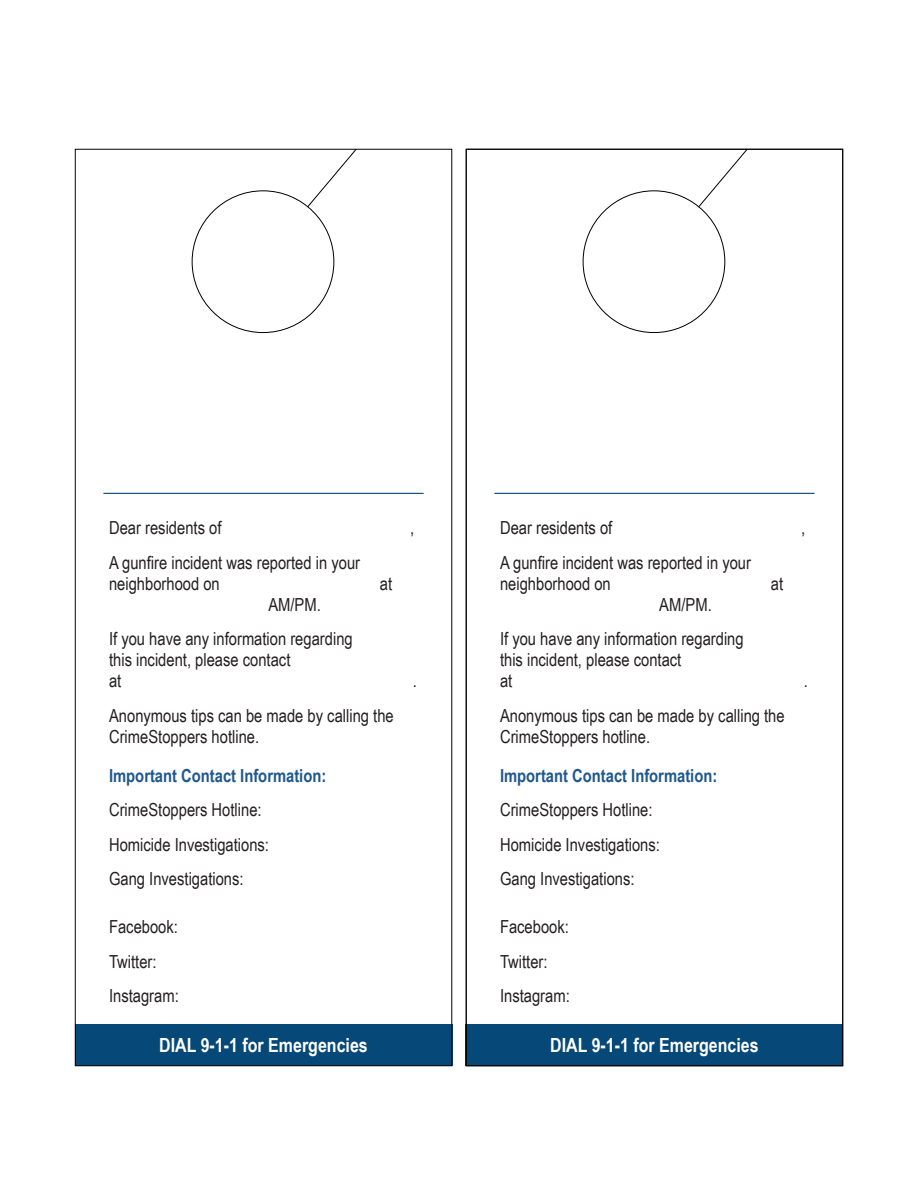
<style>
.page{position:relative;width:918px;height:1188px;background:#fff}
.page>*{position:absolute;margin:0;border:0;box-sizing:border-box;transform-origin:0 0}
.t1{font:700 19.5px "Arial Narrow";color:#fff}
.t2{font:18px/21px "Arial Narrow";color:#231f20}
.t3{font:700 18px "Arial Narrow";color:#1f588d}
</style>
<div class="page">
<div style="left:75px;top:1024px;width:377px;height:42px;background:#064979"></div>
<div style="left:466px;top:1024px;width:377px;height:42px;background:#064979"></div>
<svg style="left:307px;top:148px;width:50px;height:60px"></svg>
<svg style="left:698px;top:148px;width:50px;height:60px"></svg>
<hr style="left:103px;top:493px;width:321px;height:1px;background:#064979">
<hr style="left:494px;top:493px;width:321px;height:1px;background:#064979">
<p class="t2" style="left:109px;top:517px;width:114px">Dear residents of</p>
<p class="t2" style="left:410px;top:517px;width:6px">,</p>
<p class="t2" style="left:500px;top:517px;width:114px">Dear residents of</p>
<p class="t2" style="left:109px;top:551px;width:253px">A gunfire incident was reported in your neighborhood on</p>
<p class="t2" style="left:380px;top:572px;width:14px">at</p>
<p class="t2" style="left:500px;top:551px;width:253px">A gunfire incident was reported in your neighborhood on</p>
<p class="t2" style="left:771px;top:572px;width:14px">at</p>
<p class="t2" style="left:268px;top:593px;width:54px">AM/PM.</p>
<p class="t2" style="left:109px;top:628px;width:245px">If you have any information regarding this incident, please contact<br>at</p>
<p class="t2" style="left:413px;top:670px;width:6px">.</p>
<p class="t2" style="left:659px;top:593px;width:54px">AM/PM.</p>
<p class="t2" style="left:500px;top:628px;width:245px">If you have any information regarding this incident, please contact<br>at</p>
<p class="t2" style="left:109px;top:704px;width:286px">Anonymous tips can be made by calling the<br>CrimeStoppers hotline.</p>
<p class="t3" style="left:109px;top:762px;width:219px">Important Contact Information:</p>
<p class="t2" style="left:109px;top:799px;width:154px">CrimeStoppers Hotline:</p>
<p class="t2" style="left:109px;top:833px;width:161px">Homicide Investigations:</p>
<p class="t2" style="left:109px;top:868px;width:136px">Gang Investigations:</p>
<p class="t2" style="left:109px;top:916px;width:70px">Facebook:</p>
<p class="t2" style="left:109px;top:950px;width:49px">Twitter:</p>
<p class="t2" style="left:109px;top:985px;width:71px">Instagram:</p>
<p class="t2" style="left:500px;top:704px;width:286px">Anonymous tips can be made by calling the<br>CrimeStoppers hotline.</p>
<p class="t3" style="left:500px;top:762px;width:219px">Important Contact Information:</p>
<p class="t2" style="left:500px;top:799px;width:154px">CrimeStoppers Hotline:</p>
<p class="t2" style="left:500px;top:833px;width:161px">Homicide Investigations:</p>
<p class="t2" style="left:500px;top:868px;width:136px">Gang Investigations:</p>
<p class="t2" style="left:500px;top:916px;width:70px">Facebook:</p>
<p class="t2" style="left:500px;top:950px;width:49px">Twitter:</p>
<p class="t2" style="left:500px;top:985px;width:71px">Instagram:</p>
<p class="t1" style="left:159px;top:1030px;width:210px">DIAL 9-1-1 for Emergencies</p>
<p class="t1" style="left:550px;top:1030px;width:210px">DIAL 9-1-1 for Emergencies</p>
<p class="t2" style="left:801px;top:517px;width:6px">,</p>
<p class="t2" style="left:804px;top:670px;width:6px">.</p>
</div>
